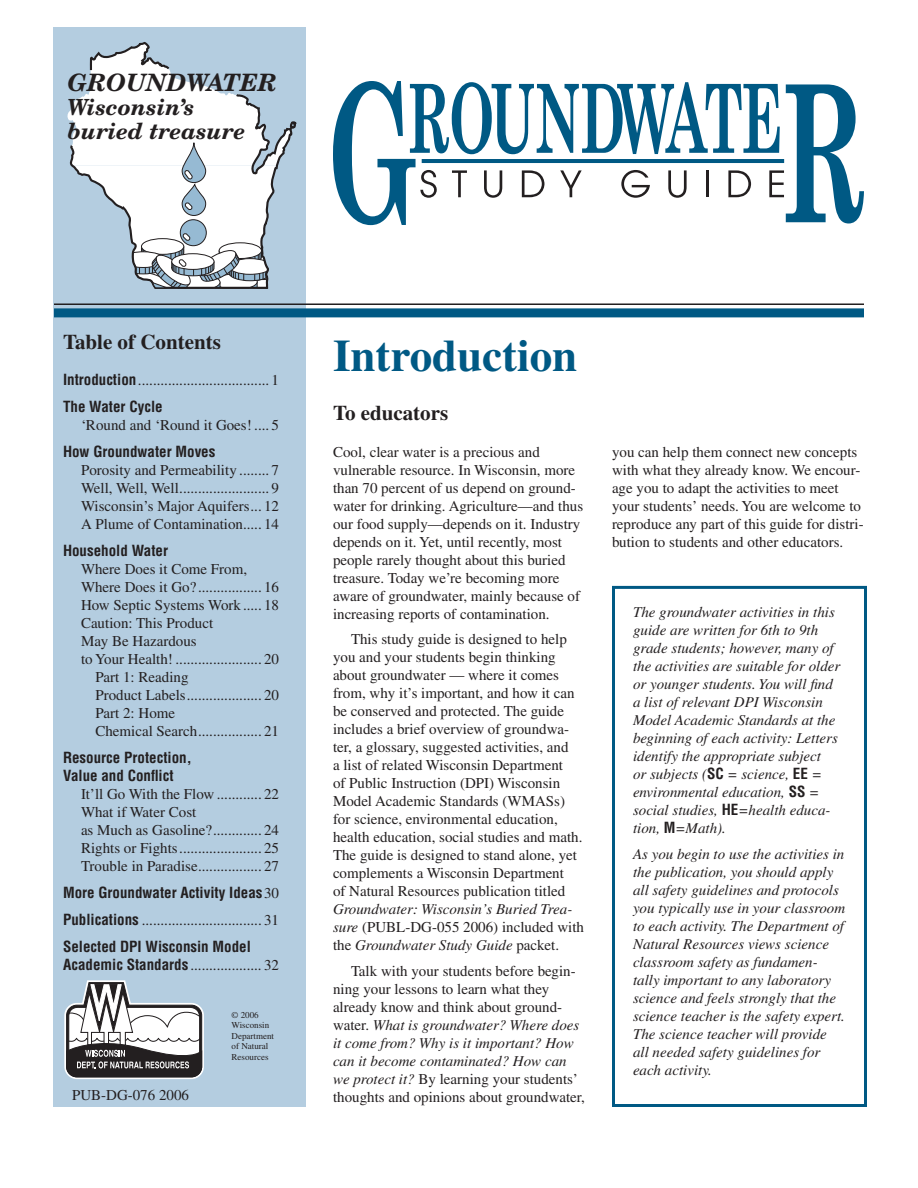
<style>
.page{position:relative;width:918px;height:1188px;background:#fff}
.page>*{position:absolute;margin:0;border:0;box-sizing:border-box;transform-origin:0 0}
.t1{font:700 45px "Times LT Std";color:#005984}
.t2{font:italic 700 24px "New Century Schlbk";color:#231f20}
.t3{font:italic 700 22.2px/24px "New Century Schlbk";color:#231f20}
.t4{font:700 21px "Times LT Std";color:#231f20}
.t5{font:15px/18px "Times LT Std";color:#231f20}
.t6{font:italic 15px/18px "Times LT Std";color:#231f20}
.t7{font:700 condensed 15px/18px "Helvetica LT Std";color:#231f20}
.t8{font:9px/10.5px "Times LT Std";color:#231f20}
.s1{font-family:"Helvetica LT Std";font-weight:700;font-stretch:condensed}
.s2{font-family:"Times LT Std";font-weight:400;font-stretch:normal}
.s3{font-style:normal}
.s4{font-style:italic}
.s5{font-family:"Helvetica LT Std";font-weight:700;font-style:normal;font-stretch:condensed}
</style>
<div class="page">
<div style="left:54px;top:28px;width:252px;height:1079px;background:#b4cde0"></div>
<svg style="left:333px;top:81px;width:531px;height:144px"></svg>
<svg style="left:68px;top:43px;width:228px;height:246px"></svg>
<div style="left:54px;top:308px;width:810px;height:9px;background:#005984"></div>
<hr style="left:54px;top:303px;width:810px;height:2px;background:#231f20">
<svg style="left:64px;top:980px;width:140px;height:99px"></svg>
<div style="left:612px;top:586px;width:255px;height:521px;border:3px solid #005984"></div>
<h2 class="t2" style="left:68px;top:74px;width:211px">GROUNDWATER</h2>
<h3 class="t3" style="left:68px;top:97px;width:179px">Wisconsin’s buried treasure</h3>
<h3 class="t4" style="left:63px;top:333px;width:159px">Table of Contents</h3>
<p class="t5" style="left:63px;top:372px;width:218px"><span class="s1">Introduction</span> ................................... 1</p>
<p class="t7" style="left:63px;top:399px;width:101px">The Water Cycle</p>
<p class="t5" style="left:81px;top:417px;width:200px">‘Round and ‘Round it Goes! .... 5</p>
<p class="t7" style="left:63px;top:444px;width:154px">How Groundwater Moves</p>
<p class="t5" style="left:81px;top:462px;width:200px;text-align:justify">Porosity and Permeability ........ 7<br>Well, Well, Well ........................ 9<br>Wisconsin’s Major Aquifers ... 12<br>A Plume of Contamination..... 14</p>
<p class="t7" style="left:63px;top:543px;width:107px">Household Water</p>
<p class="t5" style="left:81px;top:561px;width:168px">Where Does it Come From,</p>
<p class="t5" style="left:81px;top:579px;width:200px">Where Does it Go? ................. 16</p>
<p class="t5" style="left:81px;top:597px;width:200px">How Septic Systems Work ..... 18</p>
<p class="t5" style="left:81px;top:615px;width:134px">Caution: This Product</p>
<p class="t5" style="left:81px;top:633px;width:117px">May Be Hazardous</p>
<p class="t5" style="left:81px;top:651px;width:200px">to Your Health! ....................... 20</p>
<p class="t5" style="left:95px;top:669px;width:95px">Part 1: Reading</p>
<p class="t5" style="left:95px;top:687px;width:185px">Product Labels .................... 20</p>
<p class="t5" style="left:95px;top:705px;width:81px">Part 2: Home</p>
<p class="t5" style="left:95px;top:723px;width:185px">Chemical Search ................. 21</p>
<p class="t7" style="left:63px;top:750px;width:130px">Resource Protection,<br>Value and Conflict</p>
<p class="t5" style="left:81px;top:786px;width:200px">It’ll Go With the Flow ............ 22<br>What if Water Cost<br>as Much as Gasoline? ............. 24<br>Rights or Fights ...................... 25<br>Trouble in Paradise ................. 27</p>
<p class="t7" style="left:63px;top:885px;width:217px">More Groundwater Activity Ideas <span class="s2">30</span></p>
<p class="t5" style="left:63px;top:912px;width:218px"><span class="s1">Publications</span> ................................ 31</p>
<p class="t7" style="left:63px;top:939px;width:189px">Selected DPI Wisconsin Model</p>
<p class="t5" style="left:63px;top:957px;width:218px"><span class="s1">Academic Standards</span> ................... 32</p>
<p class="t5" style="left:72px;top:1087px;width:119px">PUB-DG-076 2006</p>
<p class="t8" style="left:232px;top:1011px;width:44px">© 2006<br>Wisconsin<br>Department of Natural<br>Resources</p>
<h1 class="t1" style="left:333px;top:338px;width:246px">Introduction</h1>
<h3 class="t4" style="left:333px;top:405px;width:117px">To educators</h3>
<p class="t5" style="left:333px;top:444px;width:252px">Cool, clear water is a precious and vulnerable resource. In Wisconsin, more than 70 percent of us depend on ground&shy;water for drinking. Agriculture—and thus our food supply—depends on it. Industry depends on it. Yet, until recently, most people rarely thought about this buried treasure. Today we’re becoming more aware of groundwater, mainly because of increasing reports of contamination.</p>
<p class="t5" style="left:333px;top:632px;width:251px;text-indent:18px">This study guide is designed to help you and your students begin thinking about groundwater — where it comes from, why it’s important, and how it can be conserved and protected. The guide includes a brief overview of groundwa&shy;ter, a glossary, suggested activities, and<br>a list of related Wisconsin Department<br>of Public Instruction (DPI) Wisconsin Model Academic Standards (WMASs) for science, environmental education, health education, social studies and math.<br>The guide is designed to stand alone, yet complements a Wisconsin Department<br>of Natural Resources publication titled</p>
<p class="t6" style="left:333px;top:902px;width:253px">Groundwater: Wisconsin’s Buried Trea&shy;sure <span class="s3">(PUBL-DG-055 2006) included with the</span> Groundwater Study Guide <span class="s3">packet.</span></p>
<p class="t5" style="left:333px;top:963px;width:254px;text-indent:18px">Talk with your students before begin&shy;ning your lessons to learn what they already know and think about ground&shy;water. <span class="s4">What is groundwater? Where does it come from? Why is it important? How can it become contaminated? How can we protect it?</span> By learning your students’ thoughts and opinions about groundwater,</p>
<p class="t5" style="left:612px;top:444px;width:253px">you can help them connect new concepts with what they already know. We encour&shy;age you to adapt the activities to meet your students’ needs. You are welcome to reproduce any part of this guide for distri&shy;bution to students and other educators.</p>
<p class="t6" style="left:633px;top:604px;width:209px">The groundwater activities in this guide are written for 6th to 9th grade students; however, many of the activities are suitable for older or younger students. You will find a list of relevant DPI Wisconsin<br>Model Academic Standards at the beginning of each activity: Letters identify the appropriate subject<br>or subjects (<span class="s5">SC</span> = science, <span class="s5">EE</span> = environmental education, <span class="s5">SS</span> = social studies, <span class="s5">HE</span>=health educa&shy;tion, <span class="s5">M</span>=Math).</p>
<p class="t6" style="left:633px;top:846px;width:214px">As you begin to use the activities in the publication, you should apply all safety guidelines and protocols you typically use in your classroom to each activity. The Department of Natural Resources views science classroom safety as fundamen&shy;tally important to any laboratory science and feels strongly that the science teacher is the safety expert.<br>The science teacher will provide all needed safety guidelines for each activity.</p>
</div>
